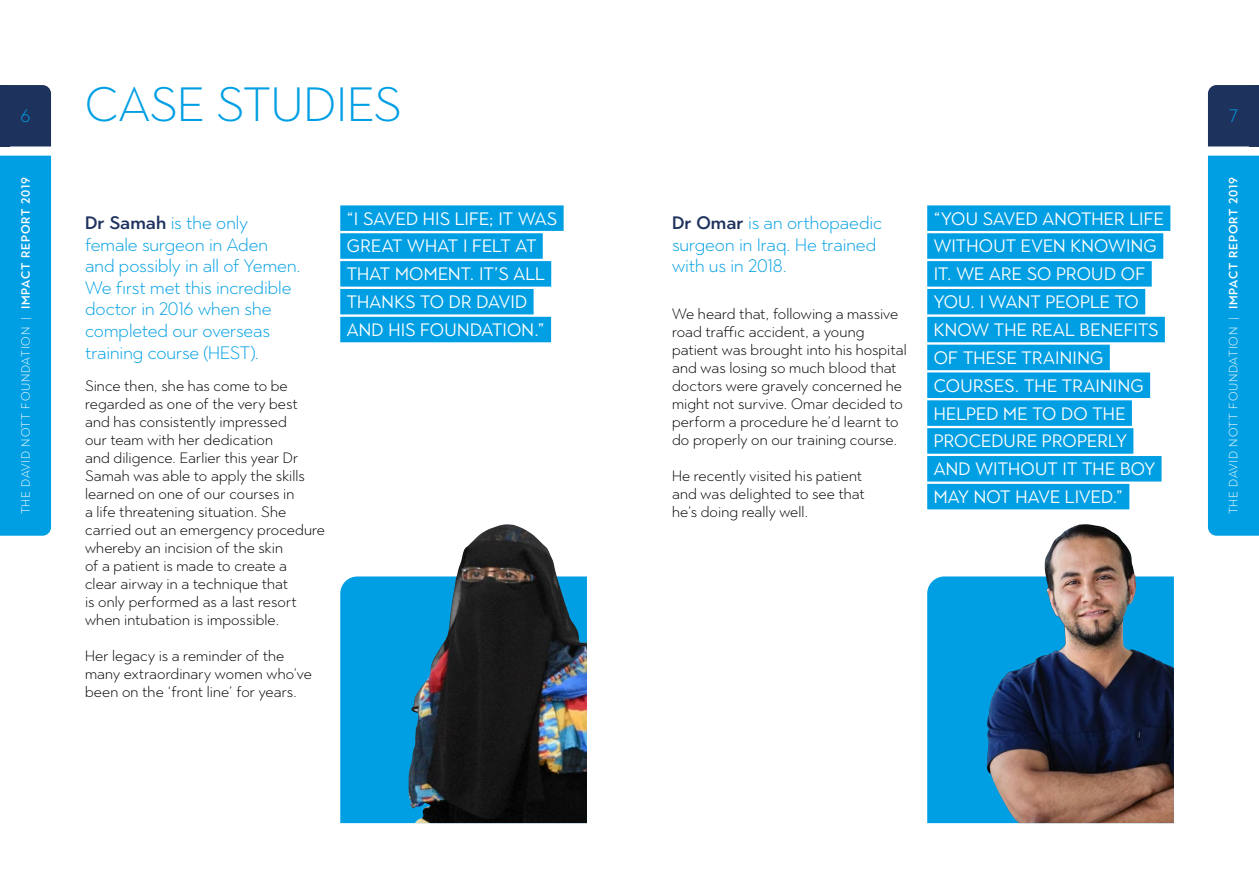
<style>
.page{position:relative;width:1259px;height:893px;background:#fff}
.page>*{position:absolute;margin:0;border:0;box-sizing:border-box;transform-origin:0 0}
.t1{font:300 48px "Town 80 Text";color:#009fe3}
.t2{font:18px/27.9px "Town 80 Text";letter-spacing:.01em;color:#fff}
.t3{font:300 18px/21.6px "Town 80 Text";color:#009fe3}
.t4{font:300 15px/18px "Town 80 Text";letter-spacing:.005em;color:#000}
.t5{font:300 12px "Town 80 Text";letter-spacing:.07em;color:#fff}
.s1{font-weight:500}
.s2{font-weight:500;color:#1e325e}
</style>
<div class="page">
<div style="left:340px;top:576px;width:68px;height:247px;background:#009fe3"></div>
<div style="left:927px;top:576px;width:60px;height:247px;background:#009fe3"></div>
<img style="left:408px;top:524px;width:179px;height:299px">
<div style="left:927px;top:205px;width:243px;height:26px;background:#009fe3"></div>
<div style="left:927px;top:233px;width:236px;height:26px;background:#009fe3"></div>
<div style="left:927px;top:261px;width:224px;height:26px;background:#009fe3"></div>
<div style="left:927px;top:289px;width:218px;height:25px;background:#009fe3"></div>
<div style="left:927px;top:317px;width:238px;height:25px;background:#009fe3"></div>
<div style="left:927px;top:345px;width:182px;height:25px;background:#009fe3"></div>
<div style="left:927px;top:372px;width:223px;height:26px;background:#009fe3"></div>
<div style="left:927px;top:400px;width:205px;height:26px;background:#009fe3"></div>
<div style="left:927px;top:428px;width:206px;height:26px;background:#009fe3"></div>
<div style="left:927px;top:456px;width:234px;height:25px;background:#009fe3"></div>
<div style="left:927px;top:484px;width:202px;height:25px;background:#009fe3"></div>
<div style="left:340px;top:205px;width:223px;height:26px;background:#009fe3"></div>
<div style="left:340px;top:233px;width:203px;height:26px;background:#009fe3"></div>
<div style="left:340px;top:261px;width:211px;height:26px;background:#009fe3"></div>
<div style="left:340px;top:289px;width:193px;height:25px;background:#009fe3"></div>
<div style="left:340px;top:317px;width:211px;height:25px;background:#009fe3"></div>
<img style="left:987px;top:524px;width:187px;height:299px">
<div style="left:0;top:156px;width:51px;height:380px;background:#009fe3"></div>
<div style="left:1208px;top:156px;width:51px;height:380px;background:#009fe3"></div>
<div style="left:0;top:85px;width:51px;height:61px;background:#1e325e"></div>
<div style="left:1208px;top:85px;width:51px;height:61px;background:#1e325e"></div>
<h1 class="t1" style="left:85px;top:74px;width:317px">CASE STUDIES</h1>
<p class="t3" style="left:20px;top:105px;width:12px">6</p>
<p class="t3" style="left:1229px;top:105px;width:10px">7</p>
<p class="t5" style="left:18px;top:514px;width:339px;rotate:-90deg">THE DAVID NOTT FOUNDATION | <span class="s1">IMPACT REPORT 2019</span></p>
<p class="t5" style="left:1225px;top:514px;width:339px;rotate:-90deg">THE DAVID NOTT FOUNDATION | <span class="s1">IMPACT REPORT 2019</span></p>
<p class="t2" style="left:933px;top:204px;width:232px">“YOU SAVED ANOTHER LIFE<br>WITHOUT EVEN KNOWING<br>IT. WE ARE SO PROUD OF<br>YOU. I WANT PEOPLE TO<br>KNOW THE REAL BENEFITS<br>OF THESE TRAINING<br>COURSES. THE TRAINING<br>HELPED ME TO DO THE<br>PROCEDURE PROPERLY<br>AND WITHOUT IT THE BOY<br>MAY NOT HAVE LIVED.”</p>
<p class="t2" style="left:347px;top:204px;width:212px">“I SAVED HIS LIFE; IT WAS<br>GREAT WHAT I FELT AT<br>THAT MOMENT. IT’S ALL<br>THANKS TO DR DAVID<br>AND HIS FOUNDATION.”</p>
<p class="t3" style="left:85px;top:212px;width:217px"><span class="s2">Dr Samah</span> is the only female surgeon in Aden and possibly in all of Yemen.<br>We first met this incredible doctor in 2016 when she completed our overseas training course (HEST).</p>
<p class="t4" style="left:85px;top:377px;width:241px">Since then, she has come to be regarded as one of the very best and has consistently impressed<br>our team with her dedication<br>and diligence. Earlier this year Dr<br>Samah was able to apply the skills learned on one of our courses in<br>a life threatening situation. She carried out an emergency procedure whereby an incision of the skin<br>of a patient is made to create a<br>clear airway in a technique that<br>is only performed as a last resort when intubation is impossible.</p>
<p class="t4" style="left:85px;top:647px;width:228px">Her legacy is a reminder of the many extraordinary women who’ve been on the ‘front line’ for years.</p>
<p class="t3" style="left:672px;top:212px;width:212px"><span class="s2">Dr Omar</span> is an orthopaedic surgeon in Iraq. He trained with us in 2018.</p>
<p class="t4" style="left:672px;top:305px;width:236px">We heard that, following a massive road traffic accident, a young patient was brought into his hospital and was losing so much blood that doctors were gravely concerned he might not survive. Omar decided to perform a procedure he’d learnt to do properly on our training course.</p>
<p class="t4" style="left:672px;top:467px;width:194px">He recently visited his patient and was delighted to see that he’s doing really well.</p>
</div>
